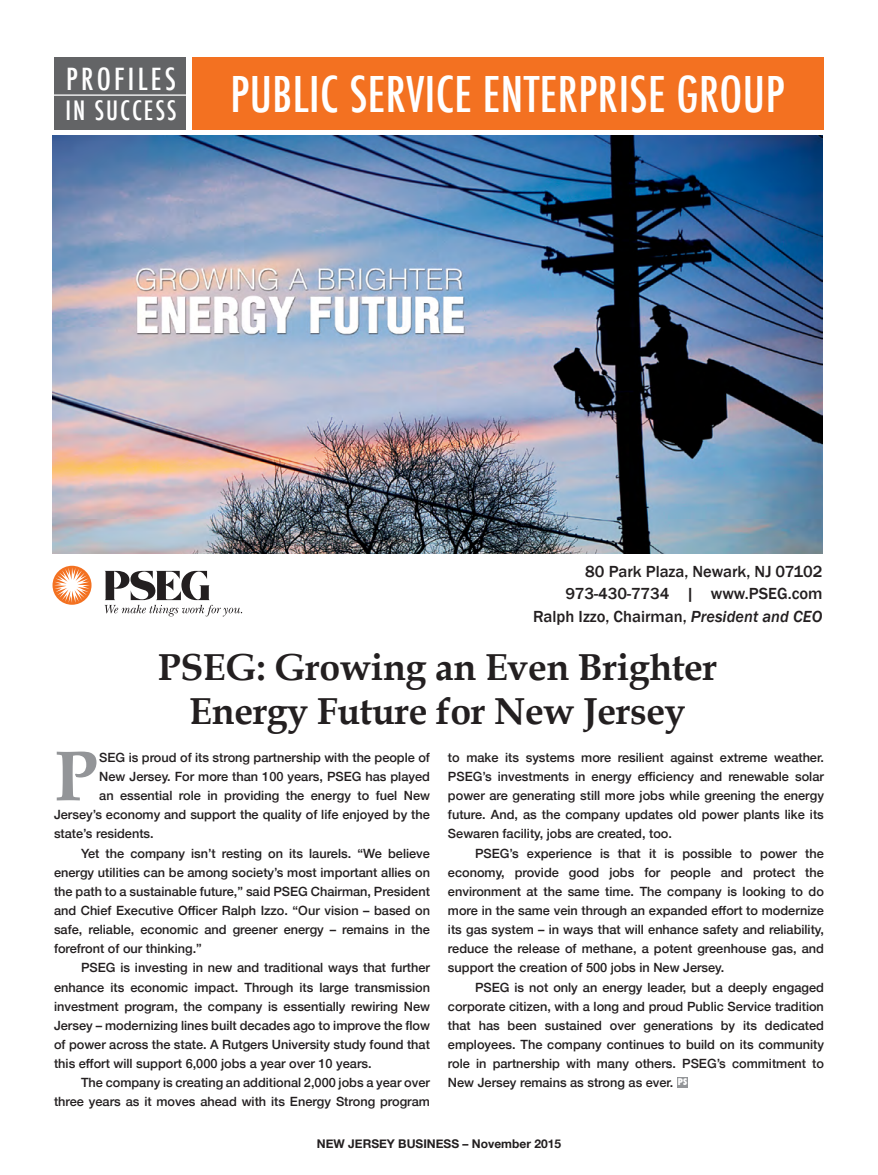
<style>
.page{position:relative;width:878px;height:1175px;background:#fff}
.page>*{position:absolute;margin:0;border:0;box-sizing:border-box;transform-origin:0 0}
.t1{font:700 71.25px "Book Antiqua";color:#939598}
.t2{font:500 condensed 48px "Futura";letter-spacing:.01em;color:#fff}
.t3{font:700 37.5px/43.5px "Book Antiqua";letter-spacing:-.01em;color:#231f20;text-align:center}
.t4{font:500 condensed 29.7px "Futura";letter-spacing:.11em;color:#fff}
.t5{font:500 16.5px/22.8px "Franklin Gothic";color:#231f20;text-align:right}
.t6{font:500 12.75px/19.2px "Helvetica Neue";color:#231f20;text-align:justify}
.t7{font:700 12px "Helvetica Neue";color:#231f20}
.s1{font-style:italic}
.s2{font-family:"Futura";font-weight:800;font-stretch:condensed;font-size:9px;color:#fff}
</style>
<div class="page">
<div style="left:54px;top:58px;width:132px;height:72px;background:#636466"></div>
<hr style="left:0;top:94px;width:192px;height:2px;background:#fff">
<div style="left:192px;top:58px;width:632px;height:72px;background:#f37121"></div>
<img style="left:52px;top:135px;width:770px;height:419px">
<div style="left:677px;top:1077px;width:11px;height:10px;background:#939598"></div>
<svg style="left:52px;top:566px;width:39px;height:39px"></svg>
<svg style="left:54px;top:567px;width:36px;height:36px"></svg>
<svg style="left:104px;top:570px;width:138px;height:46px"></svg>
<h3 class="t4" style="left:66px;top:60px;width:111px">PROFILES</h3>
<h2 class="t2" style="left:65px;top:64px;width:720px"><sub>IN</sub> <sub>SUCCESS</sub> PUBLIC SERVICE ENTERPRISE GROUP</h2>
<p class="t5" style="left:533px;top:560px;width:291px">80 Park Plaza, Newark, NJ 07102<br>973-430-7734 | www.PSEG.com<br>Ralph Izzo, Chairman, <span class="s1">President and CEO</span></p>
<h3 class="t3" style="left:158px;top:646px;width:560px">PSEG: Growing an Even Brighter<br>Energy Future for New Jersey</h3>
<h1 class="t1" style="left:54px;top:734px;width:45px">P</h1>
<p class="t6" style="left:99px;top:746px;width:332px">SEG is proud of its strong partnership with the people of</p>
<p class="t6" style="left:99px;top:766px;width:332px">New Jersey. For more than 100 years, PSEG has played</p>
<p class="t6" style="left:99px;top:785px;width:332px">an essential role in providing the energy to fuel New</p>
<p class="t6" style="left:54px;top:804px;width:377px">Jersey’s economy and support the quality of life enjoyed by the</p>
<p class="t6" style="left:54px;top:823px;width:101px">state’s residents.</p>
<p class="t6" style="left:81px;top:842px;width:350px">Yet the company isn’t resting on its laurels. “We believe</p>
<p class="t6" style="left:54px;top:861px;width:377px">energy utilities can be among society’s most important allies on</p>
<p class="t6" style="left:54px;top:880px;width:377px">the path to a sustainable future,” said PSEG Chairman, President</p>
<p class="t6" style="left:54px;top:899px;width:377px">and Chief Executive Officer Ralph Izzo. “Our vision – based on</p>
<p class="t6" style="left:54px;top:919px;width:377px">safe, reliable, economic and greener energy – remains in the</p>
<p class="t6" style="left:54px;top:938px;width:149px">forefront of our thinking.”</p>
<p class="t6" style="left:81px;top:957px;width:350px">PSEG is investing in new and traditional ways that further</p>
<p class="t6" style="left:54px;top:976px;width:377px">enhance its economic impact. Through its large transmission</p>
<p class="t6" style="left:54px;top:995px;width:377px">investment program, the company is essentially rewiring New</p>
<p class="t6" style="left:54px;top:1014px;width:377px">Jersey – modernizing lines built decades ago to improve the flow</p>
<p class="t6" style="left:54px;top:1033px;width:377px">of power across the state. A Rutgers University study found that</p>
<p class="t6" style="left:54px;top:1052px;width:319px">this effort will support 6,000 jobs a year over 10 years.</p>
<p class="t6" style="left:81px;top:1072px;width:350px">The company is creating an additional 2,000 jobs a year over</p>
<p class="t6" style="left:54px;top:1091px;width:377px">three years as it moves ahead with its Energy Strong program</p>
<p class="t6" style="left:448px;top:746px;width:377px">to make its systems more resilient against extreme weather.<br>PSEG’s investments in energy efficiency and renewable solar power are generating still more jobs while greening the energy future. And, as the company updates old power plants like its Sewaren facility, jobs are created, too.</p>
<p class="t6" style="left:448px;top:842px;width:377px;text-indent:27px">PSEG’s experience is that it is possible to power the economy, provide good jobs for people and protect the environment at the same time. The company is looking to do more in the same vein through an expanded effort to modernize its gas system – in ways that will enhance safety and reliability, reduce the release of methane, a potent greenhouse gas, and support the creation of 500 jobs in New Jersey.</p>
<p class="t6" style="left:448px;top:976px;width:377px;text-indent:27px">PSEG is not only an energy leader, but a deeply engaged corporate citizen, with a long and proud Public Service tradition that has been sustained over generations by its dedicated employees. The company continues to build on its community role in partnership with many others. PSEG’s commitment to New Jersey remains as strong as ever. <span class="s2">PS</span></p>
<p class="t7" style="left:317px;top:1134px;width:246px">NEW JERSEY BUSINESS – November 2015</p>
</div>
